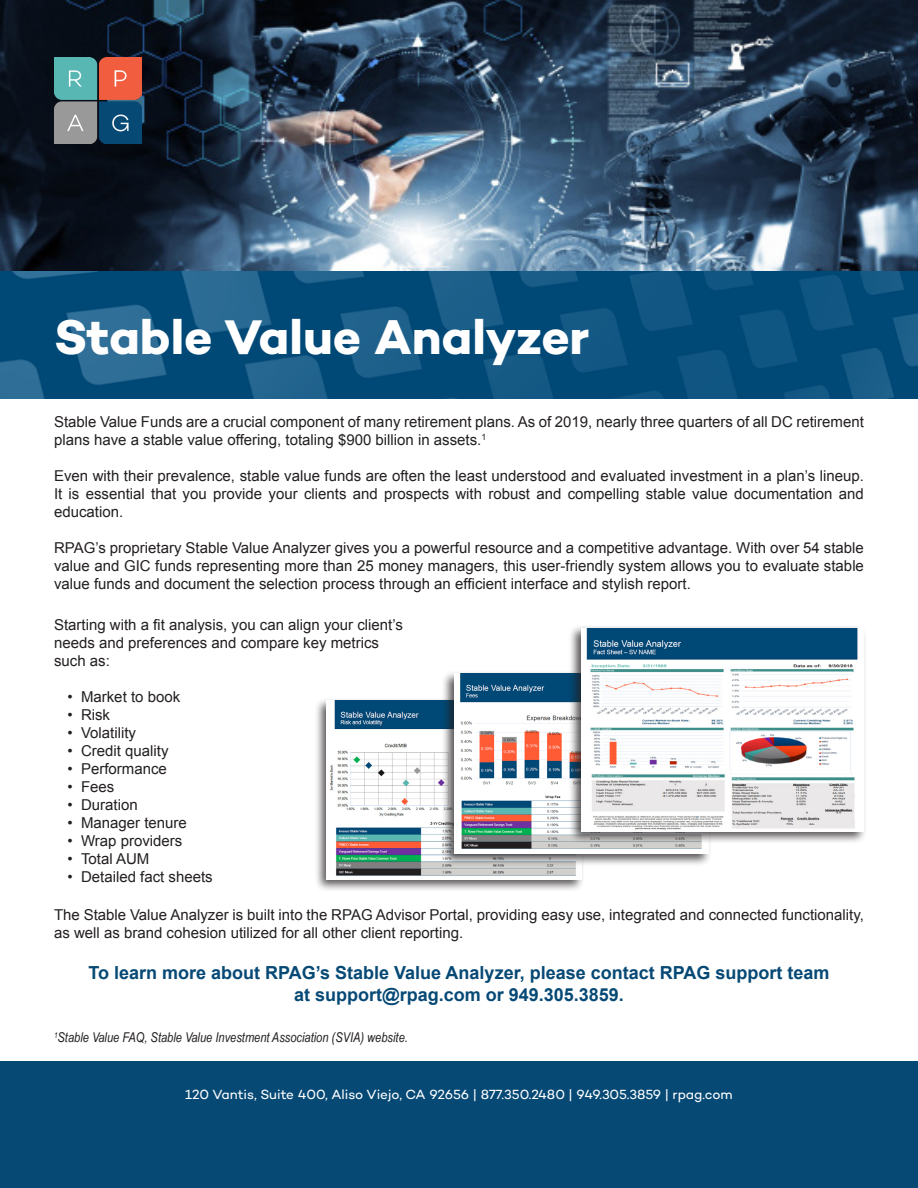
<style>
.page{position:relative;width:918px;height:1188px;background:#fff}
.page>*{position:absolute;margin:0;border:0;box-sizing:border-box;transform-origin:0 0}
.t1{font:700 49.5px "Campton";letter-spacing:-.005em;color:#fff}
.t2{font:700 18px "Arial";color:#064975}
.t3{font:15px/18px "Arial";color:#231f20}
.t4{font:13.5px "Campton";color:#fff}
.t5{font:italic 13.5px "Arial Narrow";color:#231f20}
</style>
<div class="page">
<img style="left:0;top:0;width:918px;height:398px">
<img style="left:54px;top:57px;width:87px;height:87px">
<div style="left:0;top:1062px;width:918px;height:126px;background:#064975"></div>
<div style="left:314px;top:697px;width:270px;height:195px;background:#231f20;opacity:.75"></div>
<img style="left:327px;top:701px;width:254px;height:178px">
<div style="left:441px;top:670px;width:270px;height:196px;background:#231f20;opacity:.75"></div>
<img style="left:455px;top:673px;width:253px;height:180px">
<div style="left:568px;top:625px;width:300px;height:219px;background:#231f20;opacity:.75"></div>
<div style="left:581px;top:628px;width:283px;height:203px;background:#fff"></div>
<img style="left:586px;top:628px;width:272px;height:202px">
<p class="t1" style="left:54px;top:306px;width:537px">Stable Value Analyzer</p>
<p class="t3" style="left:54px;top:412px;width:811px">Stable Value Funds are a crucial component of many retirement plans. As of 2019, nearly three quarters of all DC retirement plans have a stable value offering, totaling $900 billion in assets.<sup>1</sup></p>
<p class="t3" style="left:54px;top:466px;width:811px;text-align:justify">Even with their prevalence, stable value funds are often the least understood and evaluated investment in a plan’s lineup.<br>It is essential that you provide your clients and prospects with robust and compelling stable value documentation and education.</p>
<p class="t3" style="left:54px;top:538px;width:812px;text-align:justify">RPAG’s proprietary Stable Value Analyzer gives you a powerful resource and a competitive advantage. With over 54 stable value and GIC funds representing more than 25 money managers, this user-friendly system allows you to evaluate stable value funds and document the selection process through an efficient interface and stylish report.</p>
<p class="t3" style="left:54px;top:616px;width:351px">Starting with a fit analysis, you can align your client’s needs and preferences and compare key metrics such as:</p>
<p class="t3" style="left:68px;top:688px;width:114px">• Market to book</p>
<p class="t3" style="left:68px;top:706px;width:44px">• Risk</p>
<p class="t3" style="left:68px;top:724px;width:70px">• Volatility</p>
<p class="t3" style="left:68px;top:742px;width:103px">• Credit quality</p>
<p class="t3" style="left:68px;top:760px;width:101px">• Performance</p>
<p class="t3" style="left:68px;top:778px;width:48px">• Fees</p>
<p class="t3" style="left:68px;top:796px;width:72px">• Duration</p>
<p class="t3" style="left:68px;top:814px;width:121px">• Manager tenure</p>
<p class="t3" style="left:68px;top:832px;width:116px">• Wrap providers</p>
<p class="t3" style="left:68px;top:850px;width:83px">• Total AUM</p>
<p class="t3" style="left:68px;top:868px;width:147px">• Detailed fact sheets</p>
<p class="t3" style="left:54px;top:905px;width:812px">The Stable Value Analyzer is built into the RPAG Advisor Portal, providing easy use, integrated and connected functionality, as well as brand cohesion utilized for all other client reporting.</p>
<p class="t2" style="left:89px;top:961px;width:742px">To learn more about RPAG’s Stable Value Analyzer, please contact RPAG support team</p>
<p class="t2" style="left:294px;top:982px;width:331px">at support@rpag.com or 949.305.3859.</p>
<p class="t5" style="left:54px;top:1028px;width:355px"><sup>1</sup>Stable Value FAQ, Stable Value Investment Association (SVIA) website.</p>
<p class="t4" style="left:185px;top:1086px;width:549px">120 Vantis, Suite 400, Aliso Viejo, CA 92656 | 877.350.2480 | 949.305.3859 | rpag.com</p>
</div>
